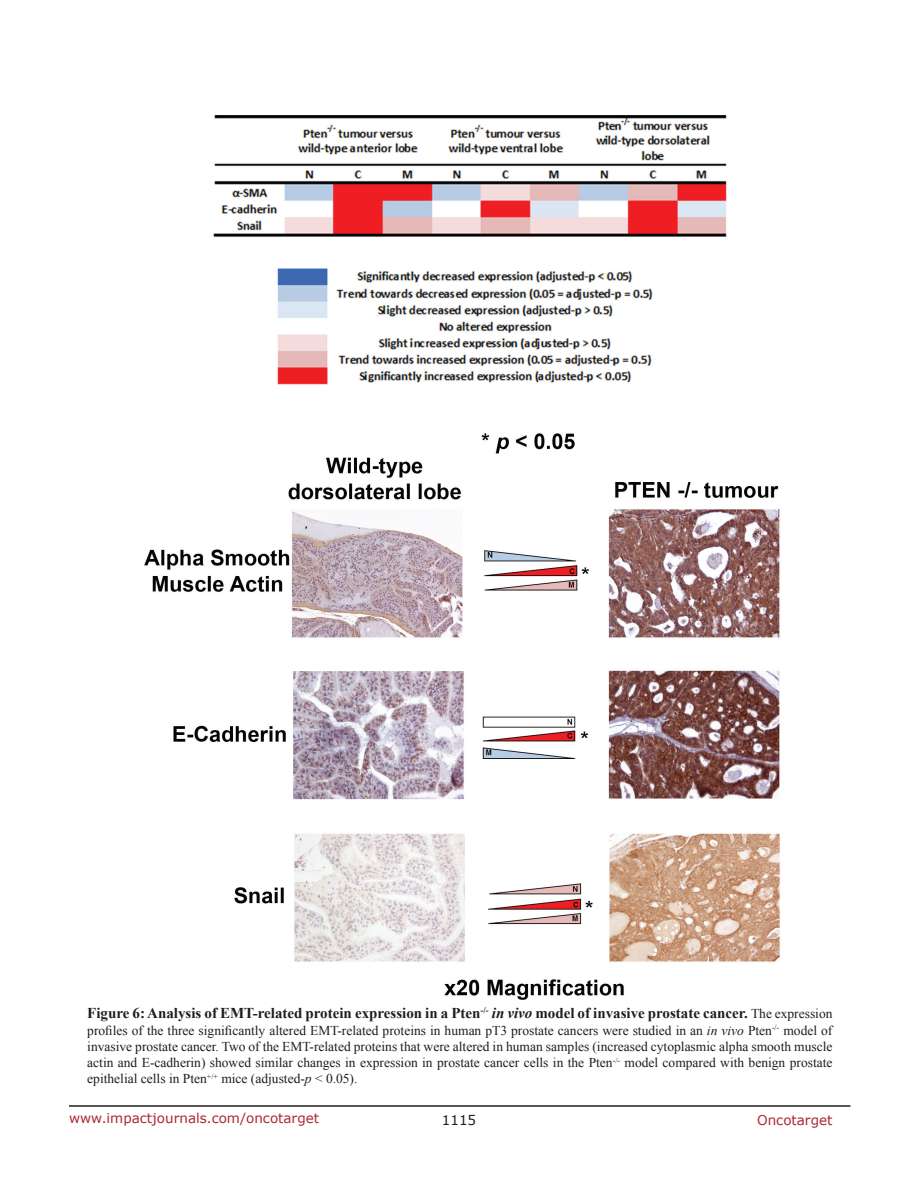
<style>
.page{position:relative;width:918px;height:1188px;background:#fff}
.page>*{position:absolute;margin:0;border:0;box-sizing:border-box;transform-origin:0 0}
.t1{font:700 15px "Times New Roman";color:#201d20}
.t2{font:13.5px/16.2px "Times New Roman";color:#201d20;text-align:justify}
.t3{font:13.5px "Verdana";color:#ac2830}
.t4{font:13.5px "Verdana";color:#201d20}
.s1{font-style:italic}
.s2{font-weight:400;font-size:13.5px}
</style>
<div class="page">
<hr style="left:69px;top:1105px;width:781px;height:2px;background:#231f20">
<img style="left:144px;top:115px;width:636px;height:885px">
<p class="t1" style="left:87px;top:1003px;width:747px">Figure 6: Analysis of EMT-related protein expression in a Pten<sup>-/-</sup> <span class="s1">in vivo</span> model of invasive prostate cancer. <span class="s2">The expression</span></p>
<p class="t2" style="left:87px;top:1022px;width:747px">profiles of the three significantly altered EMT-related proteins in human pT3 prostate cancers were studied in an <span class="s1">in vivo</span> Pten<sup>-/-</sup> model of invasive prostate cancer. Two of the EMT-related proteins that were altered in human samples (increased cytoplasmic alpha smooth muscle actin and E-cadherin) showed similar changes in expression in prostate cancer cells in the Pten<sup>-/-</sup> model compared with benign prostate epithelial cells in Pten<sup>+/+</sup> mice (adjusted-<span class="s1">p</span> &lt; 0.05).</p>
<p class="t3" style="left:69px;top:1109px;width:252px">www.impactjournals.com/oncotarget</p>
<p class="t4" style="left:442px;top:1111px;width:36px">1115</p>
<p class="t3" style="left:757px;top:1111px;width:77px">Oncotarget</p>
</div>
